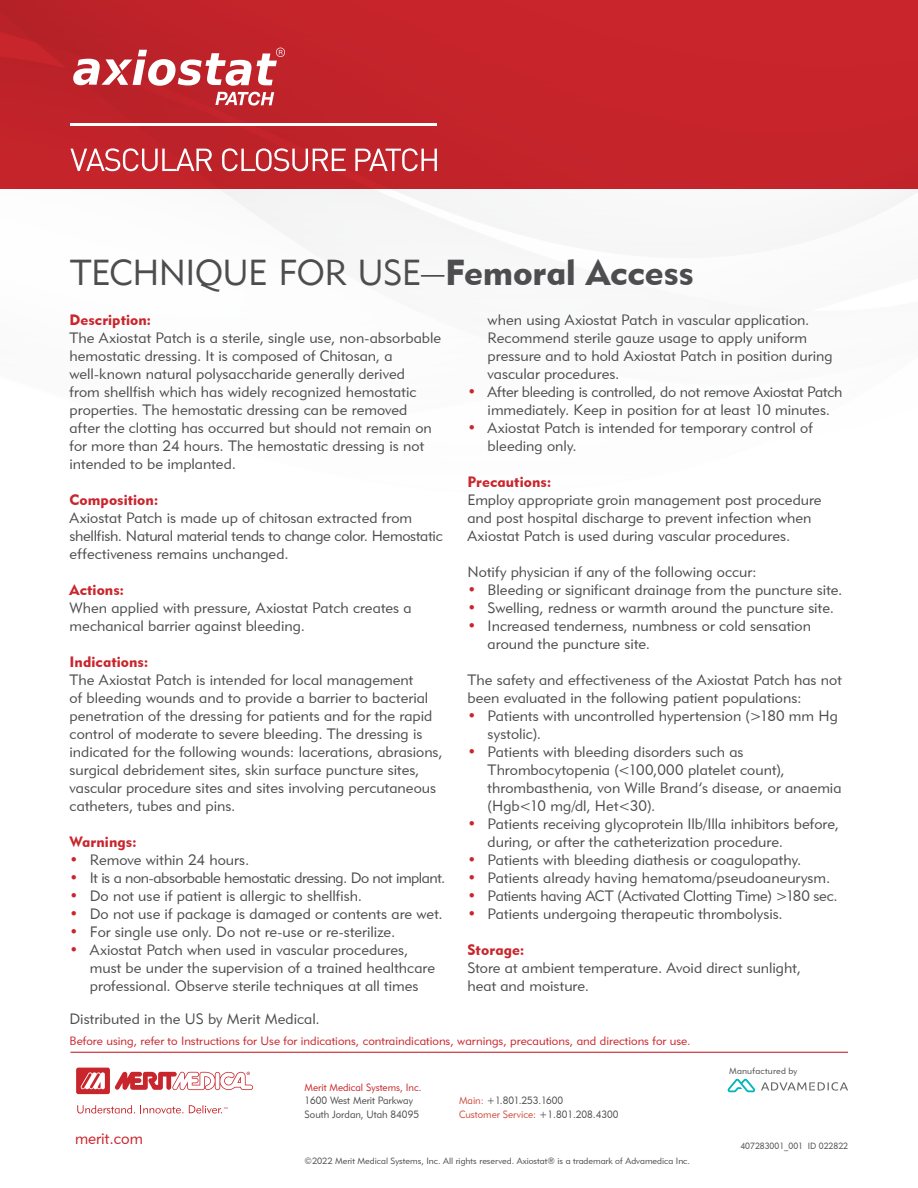
<style>
.page{position:relative;width:918px;height:1188px;background:#fff}
.page>*{position:absolute;margin:0;border:0;box-sizing:border-box;transform-origin:0 0}
.t1{font:36px "Geometric 415 BT Lite A";letter-spacing:-.015em;color:#4d4d4f}
.t2{font:16.5px "Geometric 415 BT Lite A";color:#c9252c;scale:.95 1}
.t3{font:15px/18px "Geometric 415 BT Lite A";letter-spacing:.005em;color:#4d4d4f}
.t4{font:15px "Geometric 415 BT Black A";letter-spacing:.005em;color:#c9252c}
.t5{font:15px "Geometric 415 BT Lite A";letter-spacing:-.03em;color:#4d4d4f}
.t6{font:15px "Geometric 415 BT Lite A";letter-spacing:-.015em;color:#4d4d4f}
.t7{font:12px "Geometric 415 BT Lite A";color:#c9252c}
.t8{font:10.5px/13.5px "Geometric 415 BT Lite A";color:#4d4d4f;scale:.95 1}
.t9{font:10.5px "Geometric 415 BT Lite A";color:#c9252c;scale:.95 1}
.t10{font:9px "Geometric 415 BT Lite A";color:#4d4d4f}
.t11{font:9px "Geometric 415 BT Lite A";color:#4d4d4f;scale:.95 1}
.t12{font:9px "Geometric 415 BT Lite A";letter-spacing:.025em;color:#4d4d4f}
.s1{font-family:"Geometric 415 BT Black A"}
.s2{color:#c9252c}
.s3{color:#d04d3c}
</style>
<div class="page">
<img style="left:0;top:0;width:918px;height:256px">
<svg style="left:70px;top:148px;width:142px;height:23px"></svg>
<svg style="left:222px;top:148px;width:124px;height:23px"></svg>
<svg style="left:355px;top:148px;width:82px;height:23px"></svg>
<hr style="left:70px;top:123px;width:367px;height:3px;background:#fff">
<svg style="left:73px;top:48px;width:212px;height:38px"></svg>
<svg style="left:215px;top:92px;width:59px;height:14px"></svg>
<hr style="left:70px;top:1052px;width:778px;height:1px;background:#c9252c">
<svg style="left:77px;top:1105px;width:106px;height:9px"></svg>
<svg style="left:189px;top:1105px;width:39px;height:9px"></svg>
<svg style="left:76px;top:1068px;width:177px;height:26px"></svg>
<svg style="left:727px;top:1078px;width:121px;height:14px"></svg>
<h1 class="t1" style="left:70px;top:251px;width:625px">TECHNIQUE FOR USE—<span class="s1">Femoral Access</span></h1>
<p class="t4" style="left:70px;top:310px;width:83px">Description:</p>
<p class="t3" style="left:70px;top:328px;width:373px">The Axiostat Patch is a sterile, single use, non-absorbable hemostatic dressing. It is composed of Chitosan, a well-known natural polysaccharide generally derived<br>from shellfish which has widely recognized hemostatic properties. The hemostatic dressing can be removed after the clotting has occurred but should not remain on for more than 24 hours. The hemostatic dressing is not intended to be implanted.</p>
<p class="t4" style="left:70px;top:490px;width:90px">Composition:</p>
<p class="t3" style="left:70px;top:508px;width:375px">Axiostat Patch is made up of chitosan extracted from shellfish. Natural material tends to change color. Hemostatic effectiveness remains unchanged.</p>
<p class="t4" style="left:70px;top:580px;width:56px">Actions:</p>
<p class="t3" style="left:70px;top:598px;width:344px">When applied with pressure, Axiostat Patch creates a mechanical barrier against bleeding.</p>
<p class="t4" style="left:70px;top:652px;width:80px">Indications:</p>
<p class="t3" style="left:70px;top:670px;width:375px">The Axiostat Patch is intended for local management<br>of bleeding wounds and to provide a barrier to bacterial penetration of the dressing for patients and for the rapid control of moderate to severe bleeding. The dressing is indicated for the following wounds: lacerations, abrasions, surgical debridement sites, skin surface puncture sites, vascular procedure sites and sites involving percutaneous catheters, tubes and pins.</p>
<p class="t4" style="left:70px;top:832px;width:69px">Warnings:</p>
<p class="t3" style="left:70px;top:850px;width:181px"><span class="s2">•</span> Remove within 24 hours.</p>
<p class="t5" style="left:70px;top:868px;width:377px"><span class="s2">•</span> It is a non-absorbable hemostatic dressing. Do not implant.</p>
<p class="t3" style="left:70px;top:886px;width:294px"><span class="s2">•</span> Do not use if patient is allergic to shellfish.</p>
<p class="t3" style="left:70px;top:904px;width:375px"><span class="s2">•</span> Do not use if package is damaged or contents are wet.</p>
<p class="t3" style="left:70px;top:922px;width:327px"><span class="s2">•</span> For single use only. Do not re-use or re-sterilize.</p>
<p class="t3" style="left:90px;top:940px;width:347px;text-indent:-20px"><span class="s2">•</span> Axiostat Patch when used in vascular procedures, must be under the supervision of a trained healthcare professional. Observe sterile techniques at all times</p>
<p class="t3" style="left:488px;top:310px;width:346px">when using Axiostat Patch in vascular application.<br>Recommend sterile gauze usage to apply uniform pressure and to hold Axiostat Patch in position during vascular procedures.</p>
<p class="t3" style="left:467px;top:382px;width:377px;text-align:center"><span class="s2">•</span> After bleeding is controlled, do not remove Axiostat Patch immediately. Keep in position for at least 10 minutes.</p>
<p class="t3" style="left:488px;top:418px;width:327px;text-indent:-20px"><span class="s2">•</span> Axiostat Patch is intended for temporary control of bleeding only.</p>
<p class="t4" style="left:467px;top:472px;width:86px">Precautions:</p>
<p class="t3" style="left:467px;top:490px;width:356px">Employ appropriate groin management post procedure and post hospital discharge to prevent infection when<br>Axiostat Patch is used during vascular procedures.</p>
<p class="t3" style="left:467px;top:562px;width:291px">Notify physician if any of the following occur:</p>
<p class="t3" style="left:467px;top:580px;width:377px"><span class="s2">•</span> Bleeding or significant drainage from the puncture site.</p>
<p class="t3" style="left:467px;top:598px;width:368px"><span class="s2">•</span> Swelling, redness or warmth around the puncture site.</p>
<p class="t3" style="left:488px;top:616px;width:325px;text-indent:-20px"><span class="s2">•</span> Increased tenderness, numbness or cold sensation around the puncture site.</p>
<p class="t3" style="left:467px;top:670px;width:376px">The safety and effectiveness of the Axiostat Patch has not been evaluated in the following patient populations:</p>
<p class="t3" style="left:488px;top:706px;width:352px;text-indent:-20px"><span class="s2">•</span> Patients with uncontrolled hypertension (&gt;180 mm Hg systolic).</p>
<p class="t3" style="left:488px;top:742px;width:355px;text-indent:-20px"><span class="s2">•</span> Patients with bleeding disorders such as Thrombocytopenia (&lt;100,000 platelet count), thrombasthenia, von Wille Brand’s disease, or anaemia (Hgb&lt;10 mg/dl, Het&lt;30).</p>
<p class="t3" style="left:488px;top:814px;width:353px;text-indent:-20px"><span class="s2">•</span> Patients receiving glycoprotein Ilb/Illa inhibitors before, during, or after the catheterization procedure.</p>
<p class="t3" style="left:467px;top:850px;width:336px"><span class="s2">•</span> Patients with bleeding diathesis or coagulopathy.</p>
<p class="t3" style="left:467px;top:868px;width:364px"><span class="s2">•</span> Patients already having hematoma/pseudoaneurysm.</p>
<p class="t6" style="left:467px;top:886px;width:372px"><span class="s2">•</span> Patients having ACT (Activated Clotting Time) &gt;180 sec.</p>
<p class="t3" style="left:467px;top:904px;width:317px"><span class="s2">•</span> Patients undergoing therapeutic thrombolysis.</p>
<p class="t4" style="left:467px;top:940px;width:59px">Storage:</p>
<p class="t3" style="left:467px;top:958px;width:335px">Store at ambient temperature. Avoid direct sunlight, heat and moisture.</p>
<p class="t3" style="left:70px;top:1010px;width:252px">Distributed in the US by Merit Medical.</p>
<p class="t7" style="left:70px;top:1033px;width:623px">Before using, refer to Instructions for Use for indications, contraindications, warnings, precautions, and directions for use.</p>
<p class="t9" style="left:305px;top:1081px;width:125px">Merit Medical Systems, Inc.</p>
<p class="t8" style="left:305px;top:1094px;width:122px">1600 West Merit Parkway<br>South Jordan, Utah 84095</p>
<p class="t8" style="left:459px;top:1094px;width:169px"><span class="s3">Main:</span> +1.801.253.1600<br><span class="s3">Customer Service:</span> +1.801.208.4300</p>
<p class="t2" style="left:75px;top:1128px;width:73px">merit.com</p>
<p class="t10" style="left:305px;top:1155px;width:387px">©2022 Merit Medical Systems, Inc. All rights reserved. Axiostat® is a trademark of Advamedica Inc.</p>
<p class="t12" style="left:729px;top:1066px;width:70px">Manufactured by</p>
<p class="t11" style="left:740px;top:1140px;width:115px">407283001_001 ID 022822</p>
</div>
